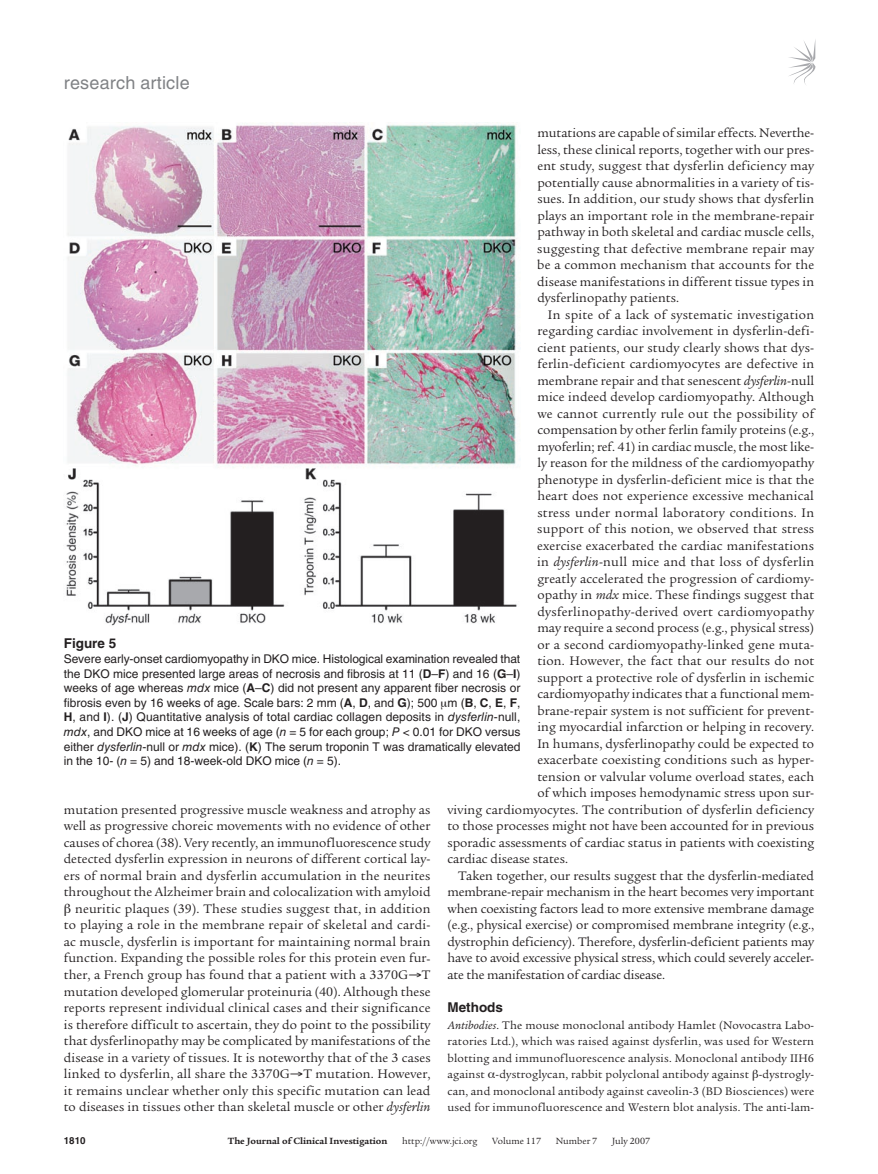
<style>
.page{position:relative;width:878px;height:1174px;background:#fff}
.page>*{position:absolute;margin:0;border:0;box-sizing:border-box;transform-origin:0 0}
.t1{font:18px "Helvetica LT Std";letter-spacing:.01em;color:#808285}
.t2{font:13.5px/16.5px "Legacy Serif Std";letter-spacing:.005em;color:#231f20;text-align:right}
.t3{font:13.5px "Legacy Serif Std";letter-spacing:.025em;color:#231f20}
.t4{font:700 13.5px "Helvetica LT Std";color:#231f20}
.t5{font:12px/14.7px "Helvetica LT Std";color:#231f20;text-align:justify}
.t6{font:12px/16.5px "Legacy Serif Std";letter-spacing:.015em;color:#231f20;text-align:justify}
.t7{font:9.75px "Legacy Serif Std";color:#231f20}
.t8{font:700 9.75px "Legacy Serif Std";color:#231f20}
.t9{font:700 9.75px "Helvetica LT Std";color:#231f20}
.s1{font-style:italic}
.s2{font-weight:700}
</style>
<div class="page">
<svg style="left:789px;top:41px;width:26px;height:44px"></svg>
<img style="left:66px;top:123px;width:454px;height:503px">
<p class="t1" style="left:64px;top:72px;width:127px">research article</p>
<p class="t2" style="left:537px;top:125px;width:278px">mutations are capable of similar effects. Neverthe-</p>
<p class="t2" style="left:537px;top:141px;width:278px">less, these clinical reports, together with our pres-</p>
<p class="t2" style="left:537px;top:158px;width:278px">ent study, suggest that dysferlin deficiency may</p>
<p class="t2" style="left:537px;top:174px;width:278px">potentially cause abnormalities in a variety of tis-</p>
<p class="t2" style="left:537px;top:191px;width:278px">sues. In addition, our study shows that dysferlin</p>
<p class="t2" style="left:537px;top:207px;width:278px">plays an important role in the membrane-repair</p>
<p class="t2" style="left:537px;top:224px;width:278px">pathway in both skeletal and cardiac muscle cells,</p>
<p class="t2" style="left:537px;top:240px;width:278px">suggesting that defective membrane repair may</p>
<p class="t2" style="left:537px;top:257px;width:278px">be a common mechanism that accounts for the</p>
<p class="t2" style="left:537px;top:273px;width:278px">disease manifestations in different tissue types in</p>
<p class="t2" style="left:537px;top:290px;width:143px">dysferlinopathy patients.</p>
<p class="t2" style="left:548px;top:306px;width:267px">In spite of a lack of systematic investigation</p>
<p class="t2" style="left:537px;top:323px;width:278px">regarding cardiac involvement in dysferlin-defi-</p>
<p class="t2" style="left:537px;top:339px;width:278px">cient patients, our study clearly shows that dys-</p>
<p class="t2" style="left:537px;top:356px;width:278px">ferlin-deficient cardiomyocytes are defective in</p>
<p class="t2" style="left:537px;top:372px;width:278px">membrane repair and that senescent <span class="s1">dysferlin</span>-null</p>
<p class="t2" style="left:537px;top:389px;width:278px">mice indeed develop cardiomyopathy. Although</p>
<p class="t2" style="left:537px;top:405px;width:278px">we cannot currently rule out the possibility of</p>
<p class="t2" style="left:537px;top:422px;width:278px">compensation by other ferlin family proteins (e.g.,</p>
<p class="t2" style="left:537px;top:438px;width:278px">myoferlin; ref. 41) in cardiac muscle, the most like-</p>
<p class="t2" style="left:537px;top:455px;width:278px">ly reason for the mildness of the cardiomyopathy</p>
<p class="t2" style="left:537px;top:471px;width:278px">phenotype in dysferlin-deficient mice is that the</p>
<p class="t2" style="left:537px;top:488px;width:278px">heart does not experience excessive mechanical</p>
<p class="t3" style="left:537px;top:505px;width:278px">stress under normal laboratory conditions. In</p>
<p class="t2" style="left:537px;top:521px;width:278px">support of this notion, we observed that stress</p>
<p class="t2" style="left:537px;top:537px;width:278px">exercise exacerbated the cardiac manifestations</p>
<p class="t2" style="left:537px;top:554px;width:278px">in <span class="s1">dysferlin</span>-null mice and that loss of dysferlin</p>
<p class="t2" style="left:537px;top:570px;width:278px">greatly accelerated the progression of cardiomy-</p>
<p class="t2" style="left:537px;top:587px;width:278px">opathy in <span class="s1">mdx</span> mice. These findings suggest that</p>
<p class="t3" style="left:537px;top:604px;width:278px">dysferlinopathy-derived overt cardiomyopathy</p>
<p class="t2" style="left:537px;top:620px;width:278px">may require a second process (e.g., physical stress)</p>
<p class="t2" style="left:537px;top:636px;width:278px">or a second cardiomyopathy-linked gene muta-</p>
<p class="t2" style="left:537px;top:653px;width:278px">tion. However, the fact that our results do not</p>
<p class="t2" style="left:537px;top:669px;width:278px">support a protective role of dysferlin in ischemic</p>
<p class="t2" style="left:537px;top:686px;width:278px">cardiomyopathy indicates that a functional mem-</p>
<p class="t2" style="left:537px;top:702px;width:278px">brane-repair system is not sufficient for prevent-</p>
<p class="t2" style="left:537px;top:719px;width:278px">ing myocardial infarction or helping in recovery.</p>
<p class="t2" style="left:537px;top:735px;width:278px">In humans, dysferlinopathy could be expected to</p>
<p class="t2" style="left:537px;top:752px;width:278px">exacerbate coexisting conditions such as hyper-</p>
<p class="t2" style="left:537px;top:768px;width:278px">tension or valvular volume overload states, each</p>
<p class="t2" style="left:537px;top:785px;width:278px">of which imposes hemodynamic stress upon sur-</p>
<p class="t2" style="left:447px;top:801px;width:368px">viving cardiomyocytes. The contribution of dysferlin deficiency</p>
<p class="t2" style="left:447px;top:818px;width:368px">to those processes might not have been accounted for in previous</p>
<p class="t2" style="left:447px;top:834px;width:368px">sporadic assessments of cardiac status in patients with coexisting</p>
<p class="t2" style="left:447px;top:851px;width:122px">cardiac disease states.</p>
<p class="t2" style="left:458px;top:867px;width:357px">Taken together, our results suggest that the dysferlin-mediated</p>
<p class="t2" style="left:447px;top:884px;width:368px">membrane-repair mechanism in the heart becomes very important</p>
<p class="t2" style="left:447px;top:900px;width:368px">when coexisting factors lead to more extensive membrane damage</p>
<p class="t2" style="left:447px;top:917px;width:368px">(e.g., physical exercise) or compromised membrane integrity (e.g.,</p>
<p class="t2" style="left:447px;top:933px;width:368px">dystrophin deficiency). Therefore, dysferlin-deficient patients may</p>
<p class="t2" style="left:447px;top:950px;width:368px">have to avoid excessive physical stress, which could severely acceler-</p>
<p class="t2" style="left:447px;top:966px;width:219px">ate the manifestation of cardiac disease.</p>
<p class="t4" style="left:447px;top:999px;width:57px">Methods</p>
<p class="t6" style="left:447px;top:1016px;width:368px"><span class="s1">Antibodies</span>. The mouse monoclonal antibody Hamlet (Novocastra Labo&shy;ratories Ltd.), which was raised against dysferlin, was used for Western blotting and immunofluorescence analysis. Monoclonal antibody IIH6 against -dystroglycan, rabbit polyclonal antibody against -dystrogly&shy;can, and monoclonal antibody against caveolin-3 (BD Biosciences) were used for immunofluorescence and Western blot analysis. The anti-lam-</p>
<p class="t4" style="left:64px;top:635px;width:54px">Figure 5</p>
<p class="t5" style="left:64px;top:651px;width:458px">Severe early-onset cardiomyopathy in DKO mice. Histological examination revealed that the DKO mice presented large areas of necrosis and fibrosis at 11 (<span class="s2">D</span>–<span class="s2">F</span>) and 16 (<span class="s2">G</span>–<span class="s2">I</span>) weeks of age whereas <span class="s1">mdx</span> mice (<span class="s2">A</span>–<span class="s2">C</span>) did not present any apparent fiber necrosis or fibrosis even by 16 weeks of age. Scale bars: 2 mm (<span class="s2">A</span>, <span class="s2">D</span>, and <span class="s2">G</span>); 500 m (<span class="s2">B</span>, <span class="s2">C</span>, <span class="s2">E</span>, <span class="s2">F</span>, <span class="s2">H</span>, and <span class="s2">I</span>). (<span class="s2">J</span>) Quantitative analysis of total cardiac collagen deposits in <span class="s1">dysferlin</span>-null, <span class="s1">mdx</span>, and DKO mice at 16 weeks of age (<span class="s1">n</span> = 5 for each group; <span class="s1">P</span> &lt; 0.01 for DKO versus either <span class="s1">dysferlin</span>-null or <span class="s1">mdx</span> mice). (<span class="s2">K</span>) The serum troponin T was dramatically elevated in the 10- (<span class="s1">n</span> = 5) and 18-week-old DKO mice (<span class="s1">n</span> = 5).</p>
<p class="t2" style="left:64px;top:801px;width:368px">mutation presented progressive muscle weakness and atrophy as well as progressive choreic movements with no evidence of other causes of chorea (38). Very recently, an immunofluorescence study detected dysferlin expression in neurons of different cortical lay&shy;ers of normal brain and dysferlin accumulation in the neurites throughout the Alzheimer brain and colocalization with amyloid neuritic plaques (39). These studies suggest that, in addition to playing a role in the membrane repair of skeletal and cardi&shy;ac muscle, dysferlin is important for maintaining normal brain function. Expanding the possible roles for this protein even fur&shy;ther, a French group has found that a patient with a 3370G→T mutation developed glomerular proteinuria (40). Although these reports represent individual clinical cases and their significance is therefore difficult to ascertain, they do point to the possibility that dysferlinopathy may be complicated by manifestations of the disease in a variety of tissues. It is noteworthy that of the 3 cases linked to dysferlin, all share the 3370G→T mutation. However, it remains unclear whether only this specific mutation can lead to diseases in tissues other than skeletal muscle or other <span class="s1">dysferlin</span></p>
<p class="t9" style="left:64px;top:1134px;width:23px">1810</p>
<p class="t8" style="left:228px;top:1135px;width:161px">The Journal of Clinical Investigation</p>
<p class="t7" style="left:402px;top:1135px;width:77px">http://www.jci.org</p>
<p class="t7" style="left:492px;top:1135px;width:50px">Volume 117</p>
<p class="t7" style="left:556px;top:1135px;width:43px">Number 7</p>
<p class="t7" style="left:612px;top:1135px;width:40px">July 2007</p>
</div>
